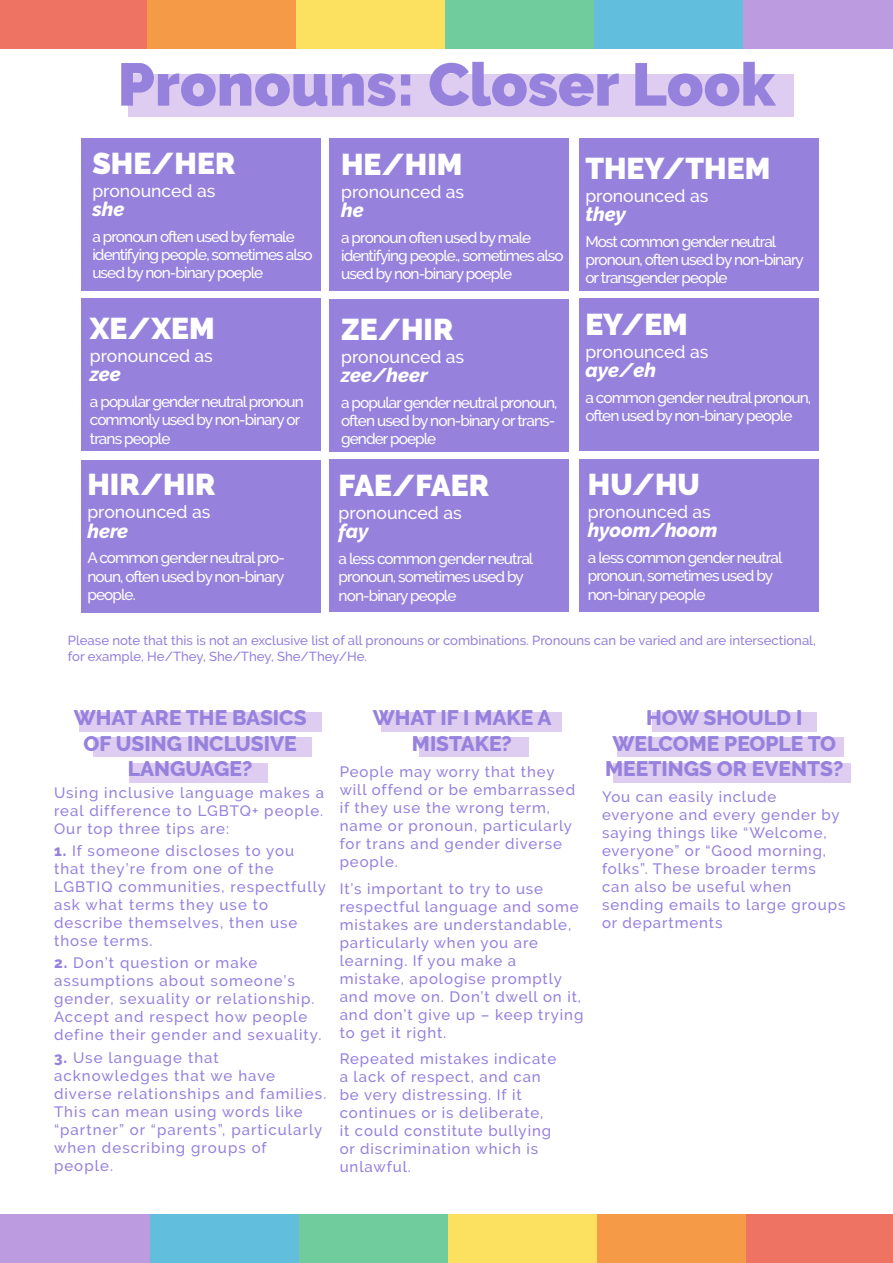
<style>
.page{position:relative;width:893px;height:1263px;background:#fff}
.page>*{position:absolute;margin:0;border:0;box-sizing:border-box;transform-origin:0 0}
.t1{font:900 60px "Raleway";color:#9681dd}
.t2{font:900 30px "Raleway";color:#fff}
.t3{font:800 21px/25.2px "Raleway";color:#9681dd;text-align:center}
.t4{font:italic 800 19.65px "Raleway";color:#fff}
.t5{font:500 17.55px "Raleway";color:#fff}
.t6{font:500 15.3px/18.5px "Raleway";letter-spacing:-.06em;color:#fff}
.t7{font:500 15px/18px "Raleway";letter-spacing:.06em;color:#9681dd}
.t8{font:500 13.2px/15.8px "Raleway";color:#9681dd}
.s1{font-weight:800}
</style>
<div class="page">
<div style="left:0;top:0;width:147px;height:48px;background:#ef7363"></div>
<div style="left:745px;top:1215px;width:148px;height:48px;background:#ef7363"></div>
<div style="left:147px;top:0;width:149px;height:48px;background:#f59b47"></div>
<div style="left:597px;top:1215px;width:148px;height:48px;background:#f59b47"></div>
<div style="left:296px;top:0;width:149px;height:48px;background:#fce060"></div>
<div style="left:448px;top:1215px;width:149px;height:48px;background:#fce060"></div>
<div style="left:445px;top:0;width:149px;height:48px;background:#70cc9c"></div>
<div style="left:299px;top:1215px;width:149px;height:48px;background:#70cc9c"></div>
<div style="left:594px;top:0;width:149px;height:48px;background:#62bedd"></div>
<div style="left:150px;top:1215px;width:149px;height:48px;background:#62bedd"></div>
<div style="left:743px;top:0;width:150px;height:48px;background:#bc9be1"></div>
<div style="left:0;top:1215px;width:150px;height:48px;background:#bc9be1"></div>
<div style="left:79px;top:712px;width:243px;height:19px;background:#decdf0"></div>
<div style="left:94px;top:738px;width:218px;height:19px;background:#decdf0"></div>
<div style="left:129px;top:763px;width:139px;height:19px;background:#decdf0"></div>
<div style="left:381px;top:712px;width:181px;height:19px;background:#decdf0"></div>
<div style="left:419px;top:738px;width:110px;height:19px;background:#decdf0"></div>
<div style="left:652px;top:712px;width:165px;height:19px;background:#decdf0"></div>
<div style="left:618px;top:738px;width:226px;height:19px;background:#decdf0"></div>
<div style="left:613px;top:763px;width:238px;height:19px;background:#decdf0"></div>
<div style="left:129px;top:75px;width:665px;height:42px;background:#decdf0"></div>
<div style="left:579px;top:299px;width:239px;height:152px;background:#9681dd"></div>
<div style="left:330px;top:459px;width:239px;height:153px;background:#9681dd"></div>
<div style="left:330px;top:138px;width:239px;height:153px;background:#9681dd"></div>
<div style="left:81px;top:460px;width:240px;height:153px;background:#9681dd"></div>
<div style="left:579px;top:459px;width:239px;height:153px;background:#9681dd"></div>
<div style="left:81px;top:138px;width:240px;height:153px;background:#9681dd"></div>
<div style="left:579px;top:138px;width:239px;height:153px;background:#9681dd"></div>
<div style="left:81px;top:299px;width:240px;height:152px;background:#9681dd"></div>
<div style="left:330px;top:299px;width:239px;height:152px;background:#9681dd"></div>
<h1 class="t1" style="left:118px;top:50px;width:659px">Pronouns: Closer Look</h1>
<h2 class="t2" style="left:92px;top:146px;width:144px">SHE/HER</h2>
<p class="t5" style="left:92px;top:180px;width:125px">pronounced as</p>
<h3 class="t4" style="left:92px;top:197px;width:34px">she</h3>
<p class="t6" style="left:92px;top:227px;width:222px">a pronoun often used by female identifying people, sometimes also used by non-binary poeple</p>
<h2 class="t2" style="left:90px;top:311px;width:126px">XE/XEM</h2>
<p class="t5" style="left:90px;top:346px;width:125px">pronounced as</p>
<h3 class="t4" style="left:90px;top:363px;width:33px">zee</h3>
<p class="t6" style="left:90px;top:392px;width:215px">a popular gender neutral pronoun commonly used by non-binary or trans people</p>
<h2 class="t2" style="left:87px;top:467px;width:130px">HIR/HIR</h2>
<p class="t5" style="left:87px;top:502px;width:125px">pronounced as</p>
<h3 class="t4" style="left:87px;top:519px;width:42px">here</h3>
<p class="t6" style="left:87px;top:549px;width:199px;text-align:justify">A common gender neutral pro&shy;noun, often used by non-binary people.</p>
<h2 class="t2" style="left:341px;top:147px;width:123px">HE/HIM</h2>
<p class="t5" style="left:341px;top:181px;width:125px">pronounced as</p>
<h3 class="t4" style="left:341px;top:198px;width:24px">he</h3>
<p class="t6" style="left:341px;top:228px;width:224px">a pronoun often used by male identifying people., sometimes also used by non-binary poeple</p>
<h2 class="t2" style="left:341px;top:312px;width:114px">ZE/HIR</h2>
<p class="t5" style="left:341px;top:346px;width:125px">pronounced as</p>
<h3 class="t4" style="left:341px;top:363px;width:88px">zee/heer</h3>
<p class="t6" style="left:341px;top:393px;width:218px">a popular gender neutral pronoun, often used by non-binary or trans&shy;gender poeple</p>
<h2 class="t2" style="left:339px;top:468px;width:152px">FAE/FAER</h2>
<p class="t5" style="left:339px;top:502px;width:125px">pronounced as</p>
<h3 class="t4" style="left:339px;top:519px;width:32px">fay</h3>
<p class="t6" style="left:339px;top:549px;width:196px">a less common gender neutral pronoun, sometimes used by non-binary people</p>
<h2 class="t2" style="left:585px;top:151px;width:186px">THEY/THEM</h2>
<p class="t5" style="left:585px;top:185px;width:125px">pronounced as</p>
<h3 class="t4" style="left:585px;top:202px;width:42px">they</h3>
<p class="t6" style="left:585px;top:232px;width:220px">Most common gender neutral pronoun, often used by non-binary or transgender people</p>
<h2 class="t2" style="left:585px;top:307px;width:104px">EY/EM</h2>
<p class="t5" style="left:585px;top:342px;width:125px">pronounced as</p>
<h3 class="t4" style="left:585px;top:359px;width:72px">aye/eh</h3>
<p class="t6" style="left:585px;top:388px;width:227px">a common gender neutral pronoun, often used by non-binary people</p>
<h2 class="t2" style="left:588px;top:467px;width:113px">HU/HU</h2>
<p class="t5" style="left:588px;top:501px;width:125px">pronounced as</p>
<h3 class="t4" style="left:588px;top:518px;width:131px">hyoom/hoom</h3>
<p class="t6" style="left:588px;top:548px;width:196px">a less common gender neutral pronoun, sometimes used by non-binary people</p>
<p class="t8" style="left:68px;top:633px;width:749px">Please note that this is not an exclusive list of all pronouns or combinations. Pronouns can be varied and are intersectional, for example, He/They, She/They, She/They/He.</p>
<h3 class="t3" style="left:74px;top:705px;width:234px">WHAT ARE THE BASICS<br>OF USING INCLUSIVE<br>LANGUAGE?</h3>
<p class="t7" style="left:54px;top:784px;width:272px;text-align:justify">Using inclusive language makes a real difference to LGBTQ+ people.<br>Our top three tips are:</p>
<p class="t7" style="left:54px;top:842px;width:273px"><span class="s1">1.</span> If someone discloses to you that they’re from one of the<br>LGBTIQ communities, respectfully ask what terms they use to describe themselves, then use those terms.</p>
<p class="t7" style="left:54px;top:954px;width:269px"><span class="s1">2.</span> Don’t question or make assumptions about someone’s gender, sexuality or relationship.<br>Accept and respect how people define their gender and sexuality.</p>
<p class="t7" style="left:54px;top:1048px;width:274px"><span class="s1">3.</span> Use language that acknowledges that we have diverse relationships and families.<br>This can mean using words like “partner” or “parents”, particularly when describing groups of people.</p>
<h3 class="t3" style="left:373px;top:705px;width:180px">WHAT IF I MAKE A<br>MISTAKE?</h3>
<p class="t7" style="left:340px;top:763px;width:237px">People may worry that they will offend or be embarrassed if they use the wrong term, name or pronoun, particularly for trans and gender diverse people.</p>
<p class="t7" style="left:340px;top:879px;width:245px">It’s important to try to use respectful language and some mistakes are understandable, particularly when you are learning. If you make a mistake, apologise promptly and move on. Don’t dwell on it, and don’t give up – keep trying to get it right.</p>
<p class="t7" style="left:340px;top:1050px;width:218px">Repeated mistakes indicate a lack of respect, and can be very distressing. If it continues or is deliberate, it could constitute bullying or discrimination which is unlawful.</p>
<h3 class="t3" style="left:605px;top:705px;width:240px">HOW SHOULD I<br>WELCOME PEOPLE TO<br>MEETINGS OR EVENTS?</h3>
<p class="t7" style="left:602px;top:788px;width:245px">You can easily include everyone and every gender by saying things like “Welcome, everyone” or “Good morning, folks”. These broader terms can also be useful when sending emails to large groups or departments</p>
</div>
